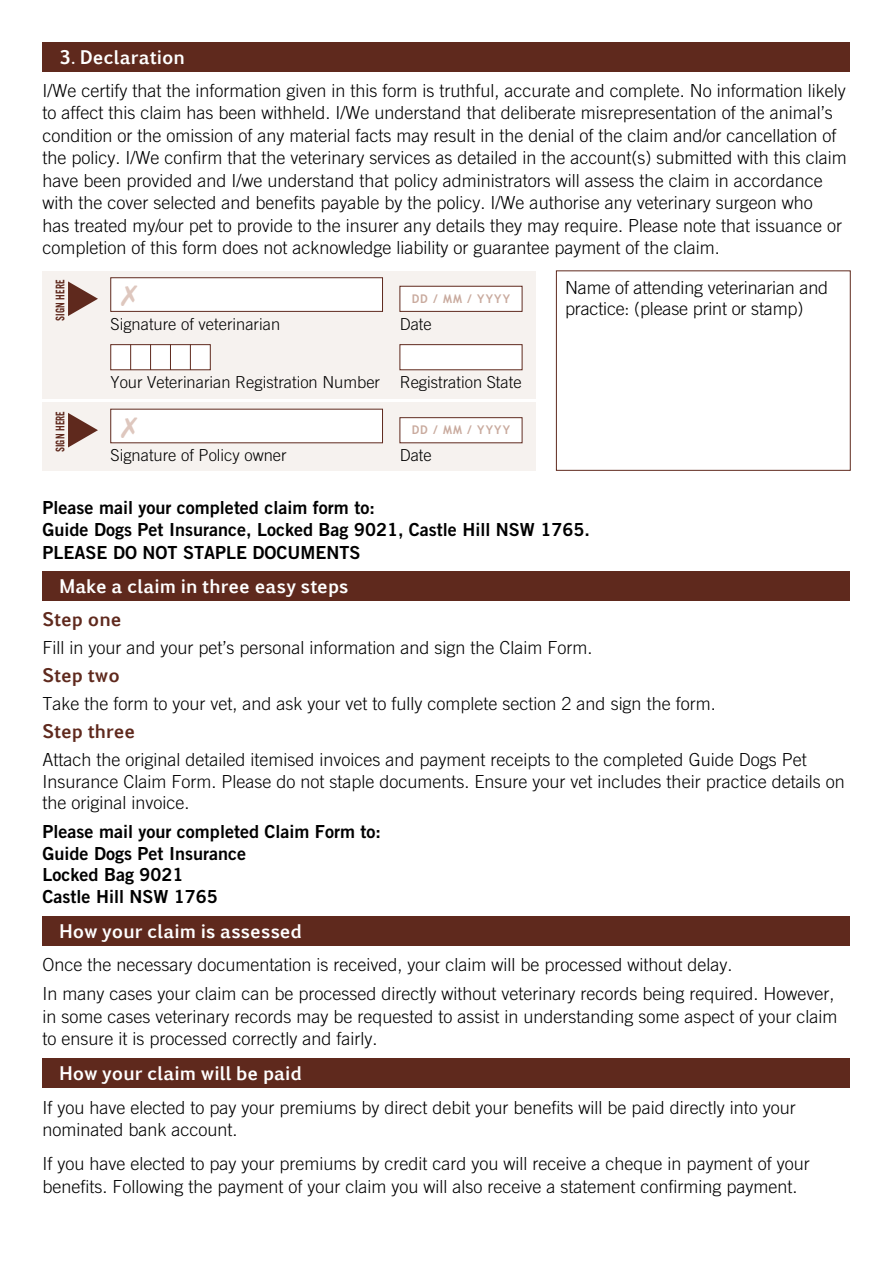
<style>
.page{position:relative;width:893px;height:1263px;background:#fff}
.page>*{position:absolute;margin:0;border:0;box-sizing:border-box;transform-origin:0 0}
.t1{font:300 18px/22.5px "Trade Gothic";color:#000}
.t2{font:18px/21.6px "Trade Gothic Bold Two";color:#000}
.t3{font:700 18px "Euphemia UCAS";letter-spacing:.005em;color:#fff}
.t4{font:700 18px "Euphemia UCAS";color:#5f291d}
.t5{font:300 16.5px "Trade Gothic";color:#000}
.t6{font:700 12px "Trebuchet MS";letter-spacing:.1em;color:#c9aa9e}
.t7{font:700 12px "Trade Gothic";color:#5f291d;scale:.77 1}
</style>
<div class="page">
<div style="left:43px;top:43px;width:807px;height:29px;background:#5f291d"></div>
<div style="left:43px;top:271px;width:493px;height:128px;background:#f6f2ef"></div>
<svg style="left:68px;top:281px;width:30px;height:35px"></svg>
<div style="left:111px;top:278px;width:271px;height:33px;background:#fff"></div>
<div style="left:111px;top:278px;width:272px;height:34px;border:1px solid #5f291d"></div>
<div style="left:400px;top:286px;width:122px;height:25px;background:#fff"></div>
<div style="left:400px;top:286px;width:122px;height:26px;border:1px solid #5f291d"></div>
<div style="left:111px;top:344px;width:99px;height:26px;background:#fff;border:1px solid #5f291d"></div>
<svg style="left:130px;top:344px;width:1px;height:26px"></svg>
<svg style="left:150px;top:344px;width:1px;height:26px"></svg>
<svg style="left:170px;top:344px;width:1px;height:26px"></svg>
<svg style="left:190px;top:344px;width:1px;height:26px"></svg>
<div style="left:400px;top:344px;width:122px;height:26px;background:#fff;border:1px solid #5f291d"></div>
<div style="left:43px;top:402px;width:493px;height:69px;background:#f6f2ef"></div>
<svg style="left:68px;top:413px;width:30px;height:34px"></svg>
<div style="left:111px;top:409px;width:271px;height:34px;background:#fff"></div>
<div style="left:400px;top:418px;width:122px;height:25px;background:#fff"></div>
<div style="left:400px;top:417px;width:122px;height:26px;border:1px solid #5f291d"></div>
<div style="left:43px;top:571px;width:807px;height:30px;background:#5f291d"></div>
<div style="left:43px;top:916px;width:807px;height:30px;background:#5f291d"></div>
<div style="left:43px;top:1058px;width:807px;height:30px;background:#5f291d"></div>
<p class="t3" style="left:60px;top:44px;width:127px">3. Declaration</p>
<p class="t1" style="left:43px;top:79px;width:806px">I/We certify that the information given in this form is truthful, accurate and complete. No information likely to affect this claim has been withheld. I/We understand that deliberate misrepresentation of the animal’s condition or the omission of any material facts may result in the denial of the claim and/or cancellation of the policy. I/We confirm that the veterinary services as detailed in the account(s) submitted with this claim have been provided and I/we understand that policy administrators will assess the claim in accordance with the cover selected and benefits payable by the policy. I/We authorise any veterinary surgeon who<br>has treated my/our pet to provide to the insurer any details they may require. Please note that issuance or completion of this form does not acknowledge liability or guarantee payment of the claim.</p>
<p class="t7" style="left:53px;top:321px;width:55px;rotate:-90deg">SIGN HERE</p>
<p class="t1" style="left:565px;top:276px;width:265px;line-height:21.6px">Name of attending veterinarian and practice: (please print or stamp)</p>
<p class="t6" style="left:412px;top:291px;width:100px">DD / MM / YYYY</p>
<p class="t5" style="left:111px;top:314px;width:171px">Signature of veterinarian</p>
<p class="t5" style="left:400px;top:314px;width:34px">Date</p>
<p class="t5" style="left:111px;top:372px;width:413px">Your Veterinarian Registration Number Registration State</p>
<p class="t7" style="left:53px;top:452px;width:55px;rotate:-90deg">SIGN HERE</p>
<p class="t6" style="left:412px;top:422px;width:100px">DD / MM / YYYY</p>
<p class="t5" style="left:111px;top:445px;width:178px">Signature of Policy owner</p>
<p class="t5" style="left:400px;top:445px;width:34px">Date</p>
<p class="t2" style="left:43px;top:496px;width:549px;line-height:22.5px">Please mail your completed claim form to:<br>Guide Dogs Pet Insurance, Locked Bag 9021, Castle Hill NSW 1765.<br>PLEASE DO NOT STAPLE DOCUMENTS</p>
<p class="t3" style="left:60px;top:573px;width:290px">Make a claim in three easy steps</p>
<p class="t4" style="left:43px;top:606px;width:81px">Step one</p>
<p class="t1" style="left:43px;top:636px;width:552px">Fill in your and your pet’s personal information and sign the Claim Form.</p>
<p class="t4" style="left:43px;top:662px;width:79px">Step two</p>
<p class="t1" style="left:43px;top:692px;width:675px">Take the form to your vet, and ask your vet to fully complete section 2 and sign the form.</p>
<p class="t4" style="left:43px;top:717px;width:94px">Step three</p>
<p class="t1" style="left:43px;top:748px;width:804px;line-height:21.6px">Attach the original detailed itemised invoices and payment receipts to the completed Guide Dogs Pet<br>Insurance Claim Form. Please do not staple documents. Ensure your vet includes their practice details on the original invoice.</p>
<p class="t2" style="left:43px;top:821px;width:340px">Please mail your completed Claim Form to:<br>Guide Dogs Pet Insurance<br>Locked Bag 9021<br>Castle Hill NSW 1765</p>
<p class="t3" style="left:60px;top:917px;width:244px">How your claim is assessed</p>
<p class="t1" style="left:43px;top:950px;width:794px;line-height:28.8px">Once the necessary documentation is received, your claim will be processed without delay.<br>In many cases your claim can be processed directly without veterinary records being required. However,</p>
<p class="t1" style="left:43px;top:1005px;width:797px">in some cases veterinary records may be requested to assist in understanding some aspect of your claim to ensure it is processed correctly and fairly.</p>
<p class="t3" style="left:60px;top:1060px;width:244px">How your claim will be paid</p>
<p class="t1" style="left:43px;top:1096px;width:755px">If you have elected to pay your premiums by direct debit your benefits will be paid directly into your nominated bank account.</p>
<p class="t1" style="left:43px;top:1152px;width:769px">If you have elected to pay your premiums by credit card you will receive a cheque in payment of your benefits. Following the payment of your claim you will also receive a statement confirming payment.</p>
</div>
